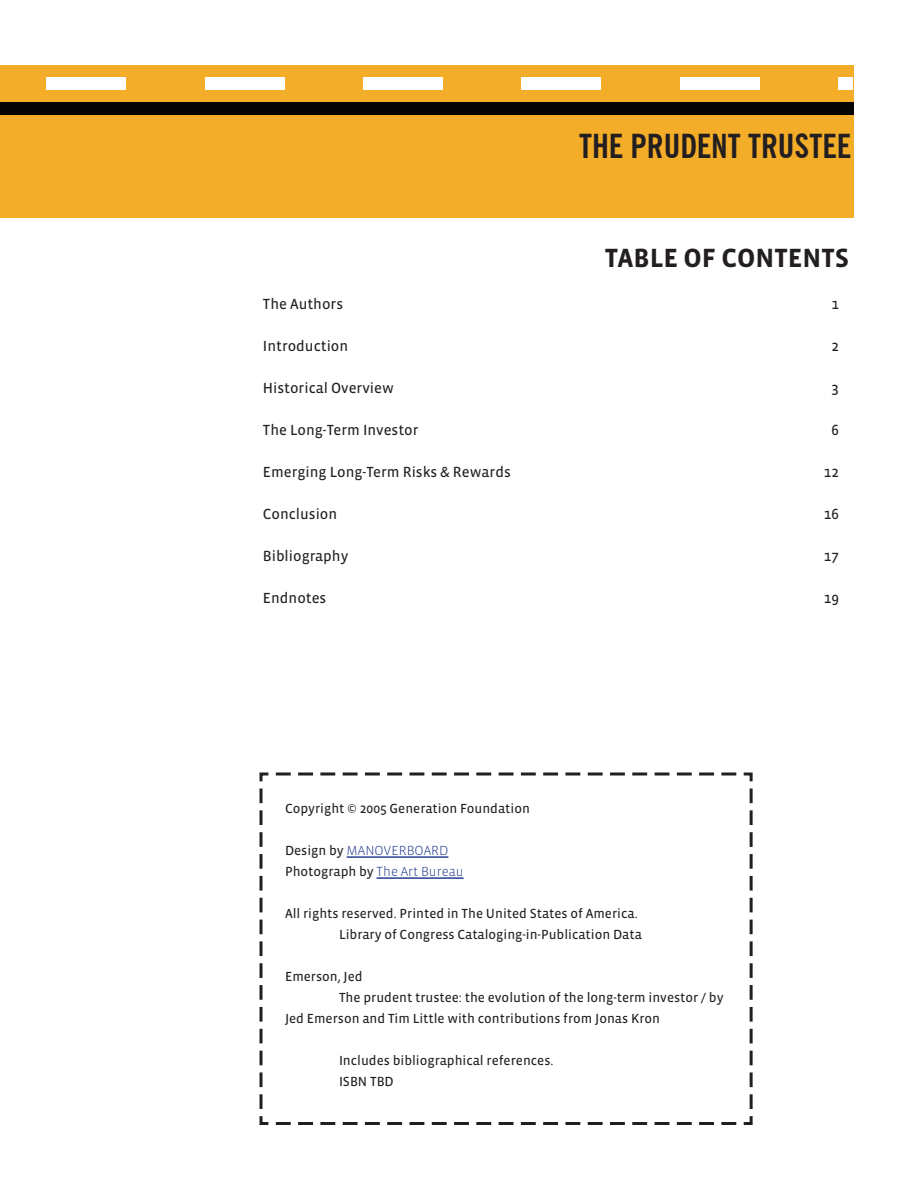
<style>
.page{position:relative;width:918px;height:1188px;background:#fff}
.page>*{position:absolute;margin:0;border:0;box-sizing:border-box;transform-origin:0 0}
.t1{font:700 condensed 33px "News Gothic BT";color:#231f20}
.t2{font:700 27px "Vista Sans";color:#231f20}
.Body{font:15px "Vista Sans Reg";color:#231f20}
.Biblio{font:13.5px/21px "Vista Sans Reg";color:#231f20;text-align:right}
.Biblio-2{font:300 13.5px/21px "Vista Sans";color:#253f8e}
.s1{font-family:"Vista Sans Reg";font-weight:400;color:#231f20}
</style>
<div class="page">
<div style="left:0;top:65px;width:853px;height:152px;background:#f4ad28"></div>
<div style="left:363px;top:77px;width:80px;height:12px;background:#fff"></div>
<div style="left:522px;top:77px;width:79px;height:12px;background:#fff"></div>
<div style="left:680px;top:77px;width:80px;height:12px;background:#fff"></div>
<div style="left:839px;top:77px;width:14px;height:12px;background:#fff"></div>
<div style="left:0;top:102px;width:853px;height:12px;background:#040504"></div>
<div style="left:47px;top:77px;width:79px;height:12px;background:#fff"></div>
<div style="left:205px;top:77px;width:79px;height:12px;background:#fff"></div>
<svg style="left:259px;top:772px;width:494px;height:353px"></svg>
<p class="t1" style="left:579px;top:126px;width:274px">THE PRUDENT TRUSTEE</p>
<p class="t2" style="left:605px;top:244px;width:246px">TABLE OF CONTENTS</p>
<p class="Body" style="left:263px;top:297px;width:82px">The Authors</p>
<p class="Body" style="left:831px;top:297px;width:9px">1</p>
<p class="Body" style="left:263px;top:339px;width:87px">Introduction</p>
<p class="Body" style="left:831px;top:339px;width:9px">2</p>
<p class="Body" style="left:263px;top:381px;width:132px">Historical Overview</p>
<p class="Body" style="left:831px;top:381px;width:9px">3</p>
<p class="Body" style="left:263px;top:423px;width:157px">The Long-Term Investor</p>
<p class="Body" style="left:831px;top:423px;width:9px">6</p>
<p class="Body" style="left:263px;top:465px;width:249px">Emerging Long-Term Risks &amp; Rewards</p>
<p class="Body" style="left:824px;top:465px;width:16px">12</p>
<p class="Body" style="left:263px;top:507px;width:76px">Conclusion</p>
<p class="Body" style="left:824px;top:507px;width:16px">16</p>
<p class="Body" style="left:263px;top:549px;width:87px">Bibliography</p>
<p class="Body" style="left:824px;top:549px;width:16px">17</p>
<p class="Body" style="left:263px;top:591px;width:65px">Endnotes</p>
<p class="Body" style="left:824px;top:591px;width:16px">19</p>
<p class="Biblio" style="left:285px;top:799px;width:246px">Copyright © 2005 Generation Foundation</p>
<p class="Biblio-2" style="left:285px;top:841px;width:180px"><span class="s1">Design by</span> MANOVERBOARD<br><span class="s1">Photograph by</span> The Art Bureau</p>
<p class="Biblio" style="left:285px;top:904px;width:358px">All rights reserved. Printed in The United States of America.<br>Library of Congress Cataloging-in-Publication Data</p>
<p class="Biblio" style="left:285px;top:967px;width:79px">Emerson, Jed</p>
<p class="Biblio" style="left:339px;top:988px;width:386px">The prudent trustee: the evolution of the long-term investor / by</p>
<p class="Biblio" style="left:285px;top:1009px;width:377px">Jed Emerson and Tim Little with contributions from Jonas Kron</p>
<p class="Biblio" style="left:339px;top:1051px;width:216px;text-align:left">Includes bibliographical references.<br>ISBN TBD</p>
</div>
